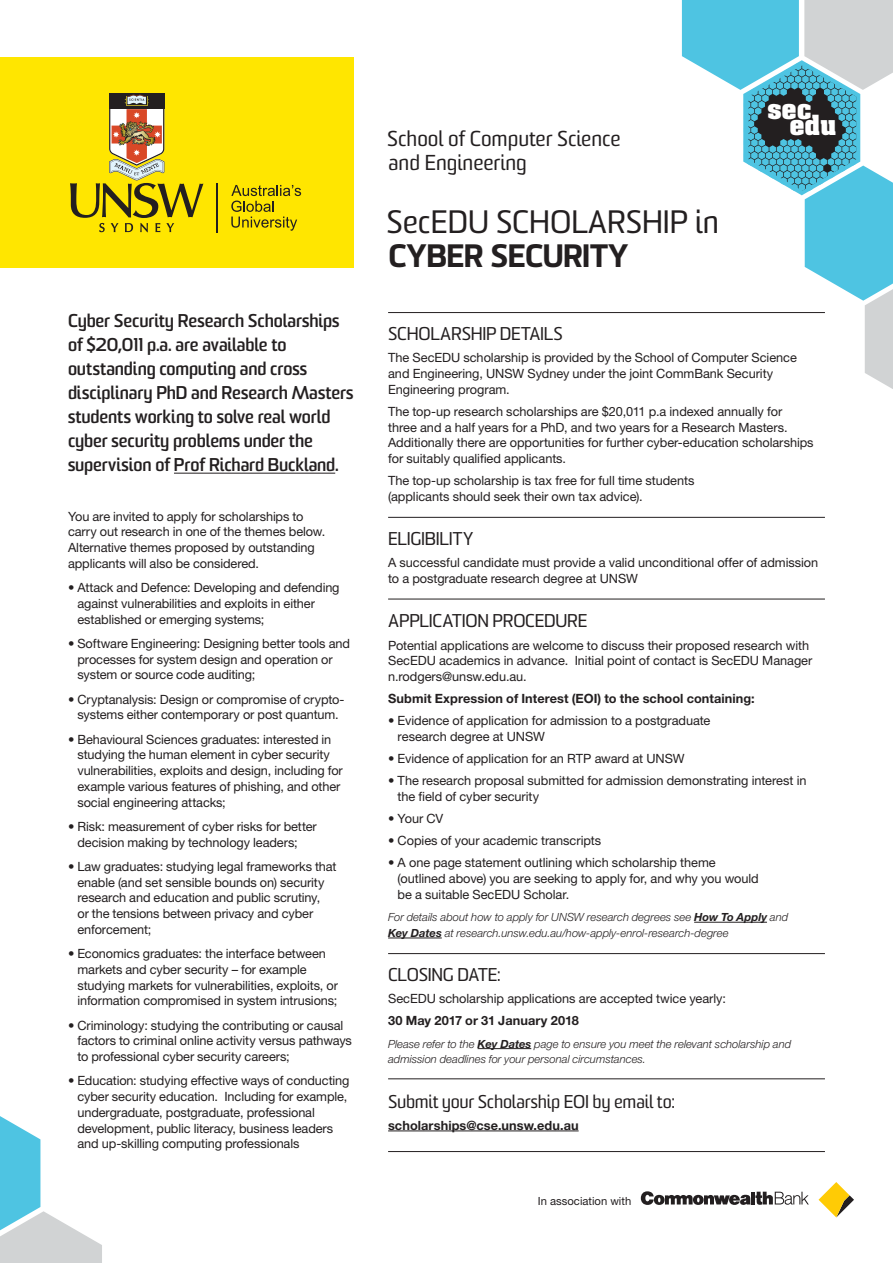
<style>
.page{position:relative;width:893px;height:1263px;background:#fff}
.page>*{position:absolute;margin:0;border:0;box-sizing:border-box;transform-origin:0 0}
.t1{font:31.5px "Sommet";color:#231f20}
.t2{font:900 31.5px "Sommet";color:#231f20}
.t3{font:30.3px "Aachen Bold Plain";letter-spacing:-.005em;color:#fff}
.t4{font:21px/24px "Sommet";color:#231f20}
.t5{font:700 18px/24px "Sommet";letter-spacing:-.005em;color:#231f20}
.t6{font:18px "Sommet";letter-spacing:-.015em;color:#231f20}
.t7{font:12.75px/15.8px "Helvetica Neue LT";letter-spacing:-.005em;color:#231f20}
.t8{font:700 12.75px "Helvetica Neue LT";letter-spacing:.005em;color:#231f20}
.t9{font:italic 300 11.25px/15.8px "Helvetica Neue LT";color:#231f20}
.t10{font:11.25px "Helvetica Neue LT";color:#231f20}
.s1{font-weight:700}
</style>
<div class="page">
<hr style="left:694px;top:922px;width:73px;height:1px;background:#231f20">
<hr style="left:388px;top:938px;width:54px;height:1px;background:#231f20">
<hr style="left:478px;top:1048px;width:53px;height:1px;background:#231f20">
<hr style="left:388px;top:1130px;width:191px;height:1px;background:#231f20">
<svg style="left:818px;top:1182px;width:36px;height:35px"></svg>
<svg style="left:641px;top:1191px;width:168px;height:14px"></svg>
<hr style="left:388px;top:312px;width:437px;height:1px;background:#231f20">
<hr style="left:388px;top:517px;width:437px;height:1px;background:#231f20">
<hr style="left:388px;top:599px;width:437px;height:1px;background:#231f20">
<hr style="left:388px;top:953px;width:437px;height:1px;background:#231f20">
<hr style="left:388px;top:1078px;width:437px;height:1px;background:#231f20">
<hr style="left:388px;top:1151px;width:437px;height:1px;background:#231f20">
<hr style="left:174px;top:473px;width:161px;height:1px;background:#231f20">
<div style="left:0;top:57px;width:354px;height:211px;background:#ffe600"></div>
<svg style="left:70px;top:93px;width:133px;height:139px"></svg>
<hr style="left:217px;top:183px;width:1px;height:49px;background:#231f20">
<svg style="left:231px;top:185px;width:70px;height:46px"></svg>
<svg style="left:682px;top:0;width:211px;height:389px"></svg>
<svg style="left:0;top:1116px;width:102px;height:147px"></svg>
<p class="t5" style="left:68px;top:310px;width:287px">Cyber Security Research Scholarships of $20,011 p.a. are available to outstanding computing and cross disciplinary PhD and Research Masters students working to solve real world cyber security problems under the supervision of Prof Richard Buckland.</p>
<p class="t7" style="left:68px;top:508px;width:259px">You are invited to apply for scholarships to carry out research in one of the themes below.<br>Alternative themes proposed by outstanding applicants will also be considered.</p>
<p class="t7" style="left:77px;top:579px;width:264px;text-indent:-9px">• Attack and Defence: Developing and defending against vulnerabilities and exploits in either established or emerging systems;</p>
<p class="t7" style="left:77px;top:635px;width:274px;text-indent:-9px">• Software Engineering: Designing better tools and processes for system design and operation or system or source code auditing;</p>
<p class="t7" style="left:68px;top:691px;width:278px;text-align:center">• Cryptanalysis: Design or compromise of crypto&shy;systems either contemporary or post quantum.</p>
<p class="t7" style="left:77px;top:731px;width:267px;text-indent:-9px">• Behavioural Sciences graduates: interested in studying the human element in cyber security vulnerabilities, exploits and design, including for example various features of phishing, and other social engineering attacks;</p>
<p class="t7" style="left:77px;top:818px;width:241px;text-indent:-9px">• Risk: measurement of cyber risks for better decision making by technology leaders;</p>
<p class="t7" style="left:77px;top:858px;width:261px;text-indent:-9px">• Law graduates: studying legal frameworks that enable (and set sensible bounds on) security research and education and public scrutiny,<br>or the tensions between privacy and cyber enforcement;</p>
<p class="t7" style="left:77px;top:945px;width:262px;text-indent:-9px">• Economics graduates: the interface between markets and cyber security – for example studying markets for vulnerabilities, exploits, or information compromised in system intrusions;</p>
<p class="t7" style="left:77px;top:1017px;width:276px;text-indent:-9px">• Criminology: studying the contributing or causal factors to criminal online activity versus pathways to professional cyber security careers;</p>
<p class="t7" style="left:77px;top:1073px;width:274px;text-indent:-9px">• Education: studying effective ways of conducting cyber security education. Including for example, undergraduate, postgraduate, professional development, public literacy, business leaders and up-skilling computing professionals</p>
<h3 class="t4" style="left:387px;top:127px;width:235px">School of Computer Science and Engineering</h3>
<h1 class="t1" style="left:386px;top:202px;width:334px">SecEDU SCHOLARSHIP in</h1>
<h1 class="t2" style="left:389px;top:236px;width:241px">CYBER SECURITY</h1>
<h2 class="t3" style="left:767px;top:92px;width:46px">sec</h2>
<h2 class="t3" style="left:789px;top:109px;width:49px">edu</h2>
<h3 class="t6" style="left:388px;top:323px;width:176px">SCHOLARSHIP DETAILS</h3>
<p class="t7" style="left:388px;top:350px;width:410px">The SecEDU scholarship is provided by the School of Computer Science and Engineering, UNSW Sydney under the joint CommBank Security<br>Engineering program.</p>
<p class="t7" style="left:388px;top:403px;width:427px">The top-up research scholarships are $20,011 p.a indexed annually for three and a half years for a PhD, and two years for a Research Masters.<br>Additionally there are opportunities for further cyber-education scholarships for suitably qualified applicants.</p>
<p class="t7" style="left:388px;top:473px;width:308px">The top-up scholarship is tax free for full time students (applicants should seek their own tax advice).</p>
<h3 class="t6" style="left:388px;top:528px;width:87px">ELIGIBILITY</h3>
<p class="t7" style="left:388px;top:555px;width:432px">A successful candidate must provide a valid unconditional offer of admission to a postgraduate research degree at UNSW</p>
<h3 class="t6" style="left:388px;top:610px;width:201px">APPLICATION PROCEDURE</h3>
<p class="t7" style="left:388px;top:637px;width:426px">Potential applications are welcome to discuss their proposed research with<br>SecEDU academics in advance. Initial point of contact is SecEDU Manager n.rodgers@unsw.edu.au.</p>
<p class="t8" style="left:388px;top:691px;width:368px">Submit Expression of Interest (EOI) to the school containing:</p>
<p class="t7" style="left:398px;top:713px;width:314px;text-indent:-10px">• Evidence of application for admission to a postgraduate research degree at UNSW</p>
<p class="t7" style="left:388px;top:751px;width:298px">• Evidence of application for an RTP award at UNSW</p>
<p class="t7" style="left:398px;top:773px;width:410px;text-indent:-10px">• The research proposal submitted for admission demonstrating interest in the field of cyber security</p>
<p class="t7" style="left:388px;top:811px;width:57px">• Your CV</p>
<p class="t7" style="left:388px;top:833px;width:215px">• Copies of your academic transcripts</p>
<p class="t7" style="left:398px;top:855px;width:363px;text-indent:-10px">• A one page statement outlining which scholarship theme (outlined above) you are seeking to apply for, and why you would be a suitable SecEDU Scholar.</p>
<p class="t9" style="left:388px;top:909px;width:402px">For details about how to apply for UNSW research degrees see <span class="s1">How To Apply</span> and<br><span class="s1">Key Dates</span> at research.unsw.edu.au/how-apply-enrol-research-degree</p>
<h3 class="t6" style="left:388px;top:964px;width:114px">CLOSING DATE:</h3>
<p class="t7" style="left:388px;top:991px;width:339px">SecEDU scholarship applications are accepted twice yearly:</p>
<p class="t8" style="left:388px;top:1013px;width:192px">30 May 2017 or 31 January 2018</p>
<p class="t9" style="left:388px;top:1035px;width:405px">Please refer to the <span class="s1">Key Dates</span> page to ensure you meet the relevant scholarship and admission deadlines for your personal circumstances.</p>
<h3 class="t6" style="left:388px;top:1090px;width:288px">Submit your Scholarship EOI by email to:</h3>
<p class="t8" style="left:388px;top:1117px;width:192px">scholarships@cse.unsw.edu.au</p>
<p class="t10" style="left:538px;top:1194px;width:95px">In association with</p>
</div>
